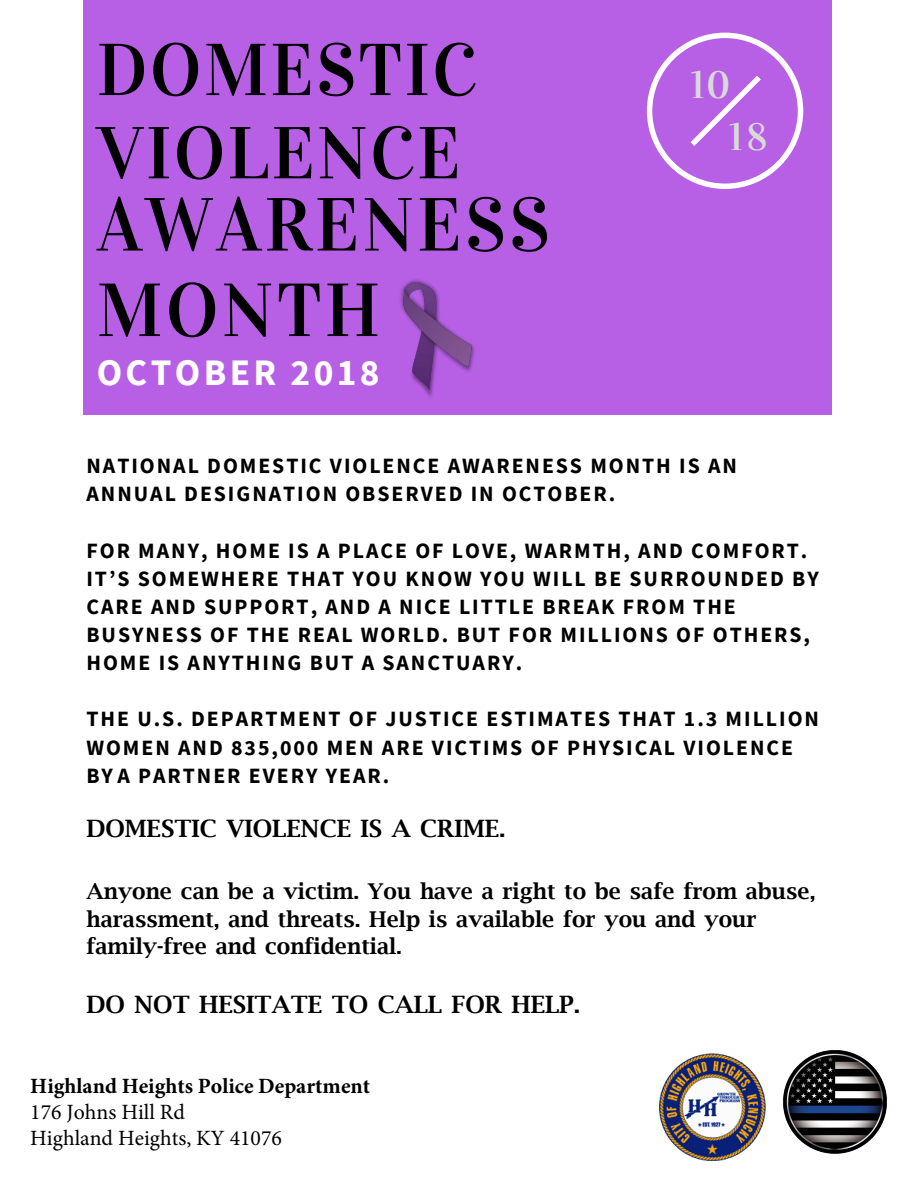
<style>
.page{position:relative;width:918px;height:1188px;background:#fff}
.page>*{position:absolute;margin:0;border:0;box-sizing:border-box;transform-origin:0 0}
.t1{font:75.3px/85.5px "Vidaloka";letter-spacing:.04em;color:#000}
.t2{font:73.5px/83.2px "Vidaloka";letter-spacing:.03em;color:#000}
.t3{font:37.95px/51.8px "Vidaloka";color:#d9d9d9}
.t4{font:700 37.35px "Source Sans Pro";letter-spacing:.09em;color:#fff}
.t5{font:600 24px "Lucida Bright";color:#000}
.t6{font:700 21.75px/28.2px "Source Sans Pro";letter-spacing:.09em;color:#000}
.t7{font:600 21.75px/27.5px "Lucida Bright";color:#000}
.t8{font:21.75px/26.1px "Minion Pro";color:#000}
.t9{font:700 21.75px "Minion Pro";color:#000}
</style>
<div class="page">
<div style="left:83px;top:0;width:748px;height:415px;background:#b760e6"></div>
<svg style="left:647px;top:33px;width:156px;height:156px"></svg>
<img style="left:783px;top:1050px;width:104px;height:104px">
<img style="left:659px;top:1054px;width:107px;height:106px">
<img style="left:400px;top:279px;width:75px;height:118px">
<h2 class="t2" style="left:97px;top:29px;width:382px">DOMESTIC<br>VIOLENCE</h2>
<h1 class="t1" style="left:97px;top:183px;width:455px">AWARENESS<br>MONTH</h1>
<h3 class="t4" style="left:97px;top:348px;width:284px">OCTOBER 2018</h3>
<h3 class="t3" style="left:729px;top:59px;width:40px;text-indent:-38px">10<br>18</h3>
<p class="t6" style="left:86px;top:452px;width:652px">NATIONAL DOMESTIC VIOLENCE AWARENESS MONTH IS AN<br>ANNUAL DESIGNATION OBSERVED IN OCTOBER.</p>
<p class="t6" style="left:86px;top:536px;width:734px">FOR MANY, HOME IS A PLACE OF LOVE, WARMTH, AND COMFORT.<br>IT’S SOMEWHERE THAT YOU KNOW YOU WILL BE SURROUNDED BY CARE AND SUPPORT, AND A NICE LITTLE BREAK FROM THE BUSYNESS OF THE REAL WORLD. BUT FOR MILLIONS OF OTHERS, HOME IS ANYTHING BUT A SANCTUARY.</p>
<p class="t6" style="left:86px;top:705px;width:734px">THE U.S. DEPARTMENT OF JUSTICE ESTIMATES THAT 1.3 MILLION<br>WOMEN AND 835,000 MEN ARE VICTIMS OF PHYSICAL VIOLENCE<br>BY A PARTNER EVERY YEAR.</p>
<p class="t5" style="left:86px;top:815px;width:421px">DOMESTIC VIOLENCE IS A CRIME.</p>
<p class="t7" style="left:86px;top:877px;width:731px">Anyone can be a victim. You have a right to be safe from abuse, harassment, and threats. Help is available for you and your family-free and confidential.</p>
<p class="t5" style="left:86px;top:991px;width:495px">DO NOT HESITATE TO CALL FOR HELP.</p>
<p class="t9" style="left:30px;top:1070px;width:341px">Highland Heights Police Department</p>
<p class="t8" style="left:30px;top:1099px;width:253px">176 Johns Hill Rd<br>Highland Heights, KY 41076</p>
</div>
